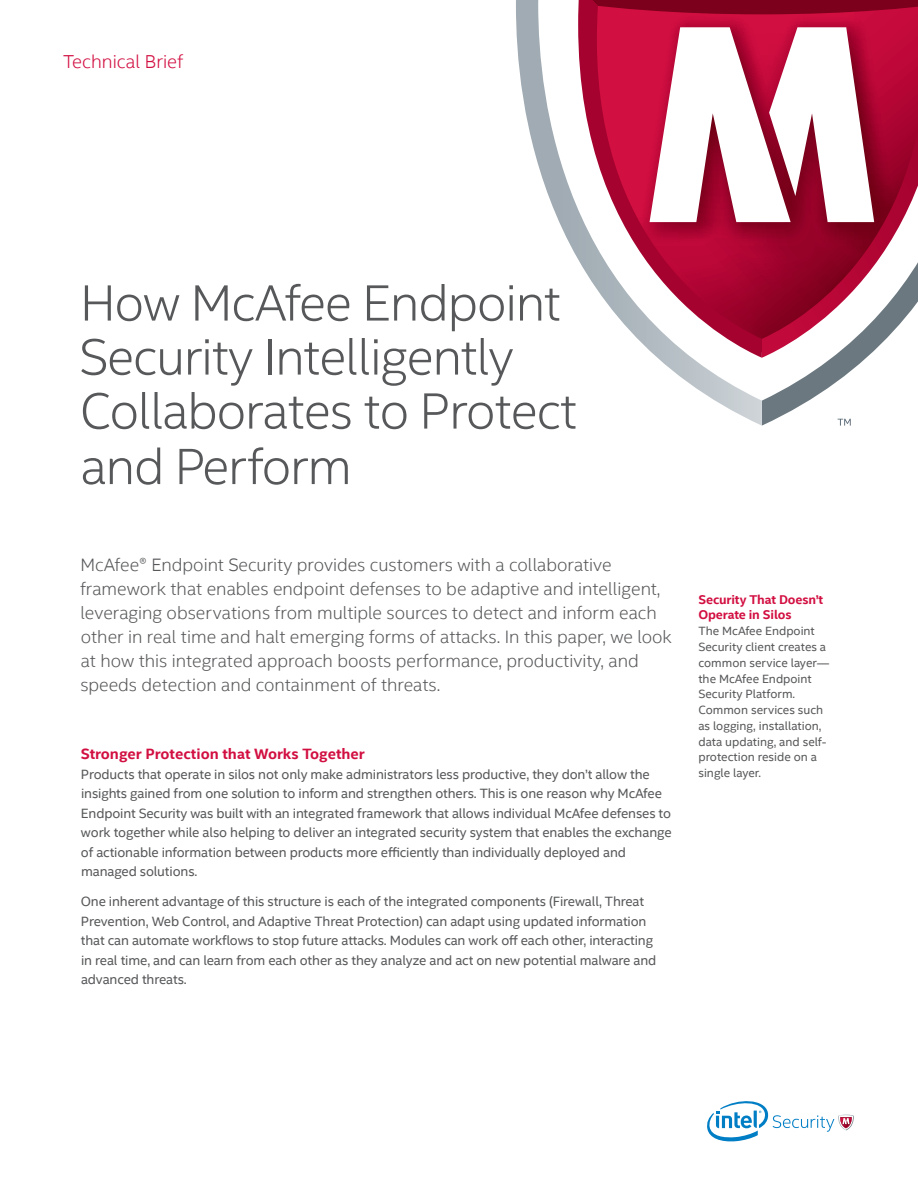
<style>
.page{position:relative;width:918px;height:1188px;background:#fff}
.page>*{position:absolute;margin:0;border:0;box-sizing:border-box;transform-origin:0 0}
.t1{font:300 51px/54.4px "Intel Clear";letter-spacing:-.02em;color:#57585a}
.t2{font:300 18.75px "Intel Clear";color:#d20f41}
.t3{font:300 18px/24px "Intel Clear";color:#57585a}
.t4{font:700 15px "Intel Clear";color:#d20f41}
.t5{font:13.5px/19.5px "Intel Clear";letter-spacing:-.01em;color:#57585a}
.t6{font:700 12.75px/15px "Intel Clear";letter-spacing:-.01em;color:#d20f41}
.t7{font:12px/15.8px "Intel Clear";color:#57585a}
</style>
<div class="page">
<svg style="left:707px;top:1101px;width:147px;height:40px"></svg>
<svg style="left:762px;top:358px;width:104px;height:68px"></svg>
<svg style="left:516px;top:0;width:246px;height:426px"></svg>
<svg style="left:578px;top:0;width:184px;height:358px"></svg>
<svg style="left:579px;top:0;width:183px;height:14px;background:#8d0222"></svg>
<svg style="left:762px;top:0;width:156px;height:358px"></svg>
<svg style="left:650px;top:27px;width:224px;height:195px"></svg>
<h2 class="t2" style="left:63px;top:51px;width:122px">Technical Brief</h2>
<h1 class="t1" style="left:79px;top:276px;width:500px">How McAfee Endpoint<br>Security Intelligently<br>Collaborates to Protect and Perform</h1>
<p class="t3" style="left:80px;top:553px;width:593px">McAfee® Endpoint Security provides customers with a collaborative framework that enables endpoint defenses to be adaptive and intelligent, leveraging observations from multiple sources to detect and inform each other in real time and halt emerging forms of attacks. In this paper, we look at how this integrated approach boosts performance, productivity, and speeds detection and containment of threats.</p>
<p class="t4" style="left:81px;top:744px;width:285px">Stronger Protection that Works Together</p>
<p class="t5" style="left:81px;top:765px;width:592px">Products that operate in silos not only make administrators less productive, they don’t allow the insights gained from one solution to inform and strengthen others. This is one reason why McAfee Endpoint Security was built with an integrated framework that allows individual McAfee defenses to work together while also helping to deliver an integrated security system that enables the exchange of actionable information between products more efficiently than individually deployed and managed solutions.</p>
<p class="t5" style="left:81px;top:892px;width:577px">One inherent advantage of this structure is each of the integrated components (Firewall, Threat Prevention, Web Control, and Adaptive Threat Protection) can adapt using updated information that can automate workflows to stop future attacks. Modules can work off each other, interacting in real time, and can learn from each other as they analyze and act on new potential malware and advanced threats.</p>
<p class="t6" style="left:698px;top:592px;width:126px">Security That Doesn’t<br>Operate in Silos</p>
<p class="t7" style="left:698px;top:623px;width:132px">The McAfee Endpoint<br>Security client creates a common service layer— the McAfee Endpoint<br>Security Platform.<br>Common services such as logging, installation, data updating, and self&shy;protection reside on a single layer.</p>
</div>
